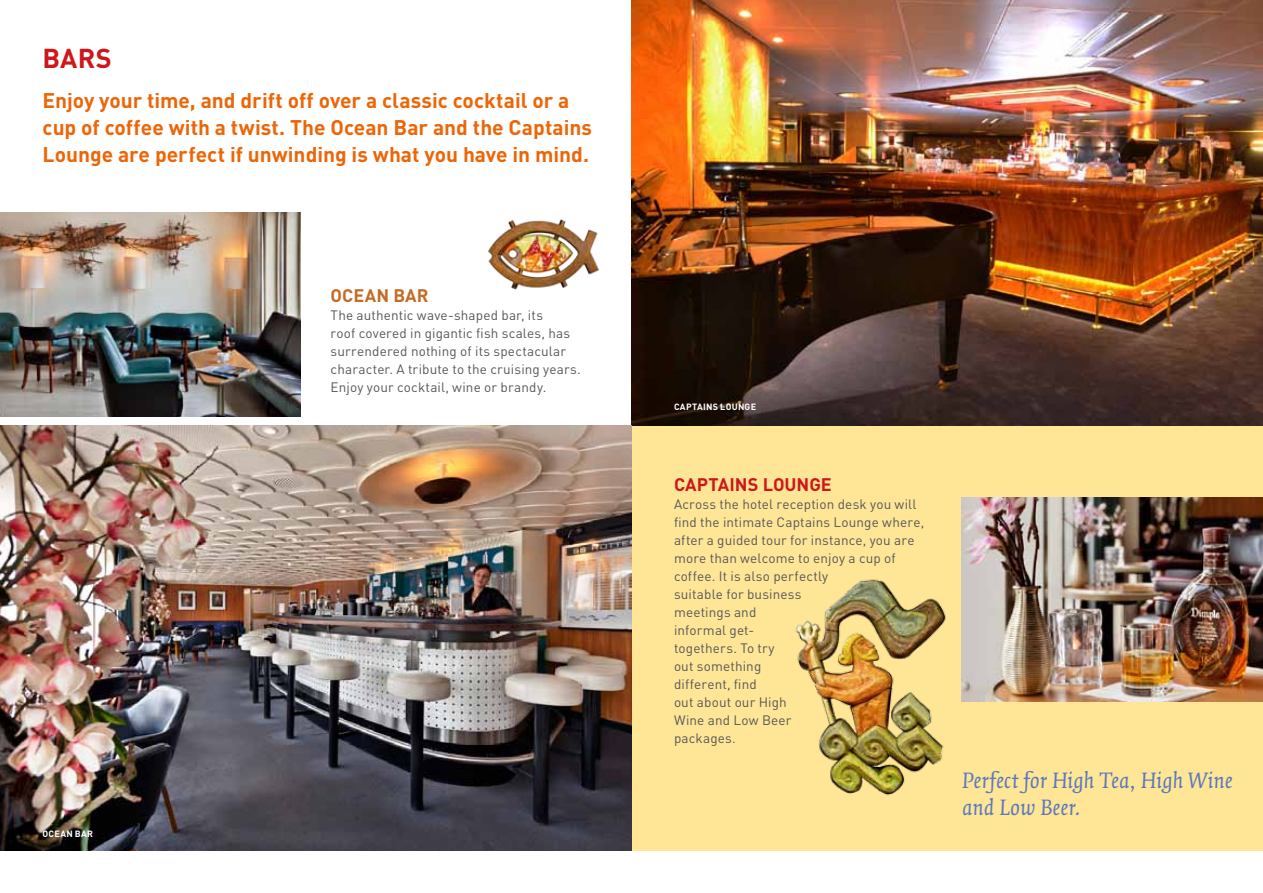
<style>
.page{position:relative;width:1263px;height:893px;background:#fff}
.page>*{position:absolute;margin:0;border:0;box-sizing:border-box;transform-origin:0 0}
.t1{font:700 27px "DIN";color:#cd171a}
.t2{font:italic 24px/27px "Quadraat";color:#5c79bb}
.t3{font:700 21px/27px "DIN";letter-spacing:-.005em;color:#ec6608}
.t4{font:700 18px "DIN";color:#cd171a}
.t5{font:700 18px "DIN";letter-spacing:.075em;color:#c46b25}
.t6{font:13.5px/18px "DIN";letter-spacing:.01em;color:#575756}
.t7{font:700 9px "DIN";letter-spacing:.035em;color:#fff}
</style>
<div class="page">
<div style="left:631px;top:425px;width:632px;height:425px;background:#ffe596"></div>
<img style="left:631px;top:0;width:632px;height:425px">
<img style="left:795px;top:571px;width:167px;height:225px">
<img style="left:0;top:425px;width:631px;height:425px">
<img style="left:488px;top:219px;width:112px;height:71px">
<img style="left:962px;top:497px;width:301px;height:205px">
<img style="left:0;top:213px;width:301px;height:204px">
<h1 class="t1" style="left:43px;top:40px;width:71px">Bars</h1>
<h3 class="t3" style="left:43px;top:86px;width:551px">Enjoy your time, and drift off over a classic cocktail or a cup of coffee with a twist. The Ocean Bar and the Captains<br>Lounge are perfect if unwinding is what you have in mind.</h3>
<p class="t7" style="left:43px;top:828px;width:52px">Ocean Bar</p>
<h3 class="t5" style="left:331px;top:283px;width:100px">Ocean Bar</h3>
<p class="t6" style="left:331px;top:305px;width:252px">The authentic wave-shaped bar, its<br>roof covered in gigantic fish scales, has surrendered nothing of its spectacular character. A tribute to the cruising years.<br>Enjoy your cocktail, wine or brandy.</p>
<p class="t7" style="left:674px;top:400px;width:84px">Captains Lounge</p>
<h3 class="t4" style="left:674px;top:472px;width:159px">Captains Lounge</h3>
<p class="t6" style="left:674px;top:494px;width:252px">Across the hotel reception desk you will find the intimate Captains Lounge where, after a guided tour for instance, you are more than welcome to enjoy a cup of coffee. It is also perfectly<br>suitable for business<br>meetings and<br>informal get-<br>togethers. To try<br>out something<br>different, find<br>out about our High<br>Wine and Low Beer<br>packages.</p>
<h2 class="t2" style="left:962px;top:767px;width:272px">Perfect for High Tea, High Wine and Low Beer.</h2>
</div>
